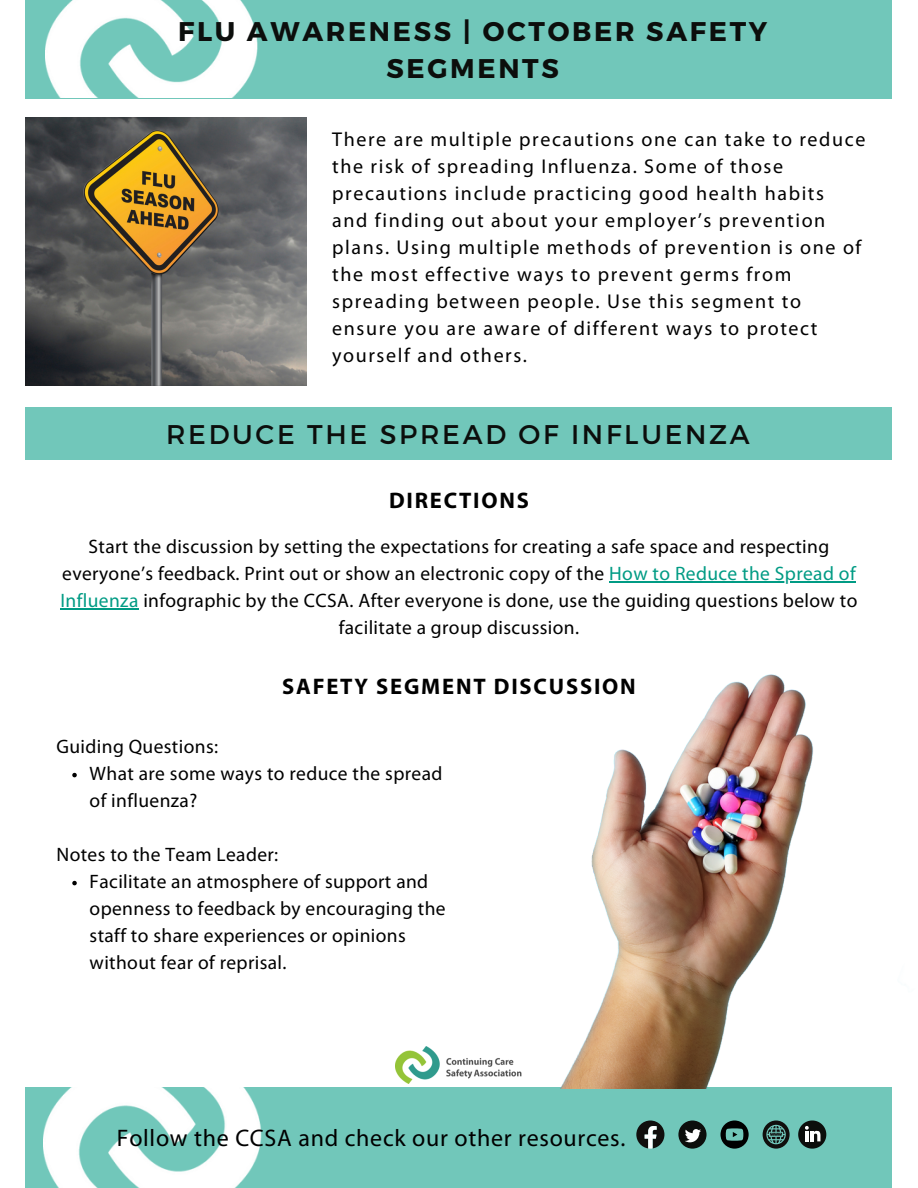
<style>
.page{position:relative;width:918px;height:1188px;background:#fff}
.page>*{position:absolute;margin:0;border:0;box-sizing:border-box;transform-origin:0 0}
.t1{font:700 27px/37.2px "Montserrat";letter-spacing:.1em;color:#0c0e0c;text-align:center}
.t2{font:27px "Montserrat";letter-spacing:.1em;color:#0c0e0c}
.t3{font:24px "Myriad Pro";letter-spacing:.03em;color:#000}
.t4{font:700 22.5px "Myriad Pro";letter-spacing:.08em;color:#000}
.t5{font:19.95px/27px "Myriad Pro";letter-spacing:.08em;color:#000}
.t6{font:19.5px/27px "Myriad Pro";letter-spacing:.02em;color:#000}
.s1{color:#009b84}
</style>
<div class="page">
<div style="left:26px;top:0;width:866px;height:98px;background:#71c7ba"></div>
<img style="left:46px;top:0;width:212px;height:98px">
<div style="left:26px;top:1087px;width:866px;height:101px;background:#71c7ba"></div>
<img style="left:43px;top:1087px;width:219px;height:101px">
<div style="left:26px;top:407px;width:866px;height:53px;background:#71c7ba"></div>
<svg style="left:636px;top:1121px;width:28px;height:28px"></svg>
<svg style="left:721px;top:1121px;width:28px;height:28px"></svg>
<svg style="left:763px;top:1121px;width:27px;height:28px"></svg>
<div style="left:678px;top:1121px;width:29px;height:28px;background:#0c0e0c;border-radius:50%"></div>
<svg style="left:685px;top:1129px;width:16px;height:13px"></svg>
<svg style="left:798px;top:1121px;width:28px;height:28px"></svg>
<img style="left:26px;top:118px;width:281px;height:268px">
<hr style="left:609px;top:581px;width:247px;height:2px;background:#009b84">
<hr style="left:61px;top:608px;width:78px;height:2px;background:#009b84">
<svg style="left:72px;top:773px;width:5px;height:4px"></svg>
<svg style="left:72px;top:881px;width:5px;height:4px"></svg>
<img style="left:395px;top:674px;width:418px;height:414px">
<p class="t1" style="left:178px;top:12px;width:591px">FLU AWARENESS | OCTOBER SAFETY<br>SEGMENTS</p>
<p class="t5" style="left:332px;top:127px;width:535px">There are multiple precautions one can take to reduce the risk of spreading Influenza. Some of those precautions include practicing good health habits<br>and finding out about your employer’s prevention plans. Using multiple methods of prevention is one of the most effective ways to prevent germs from spreading between people. Use this segment to ensure you are aware of different ways to protect yourself and others.</p>
<p class="t2" style="left:166px;top:417px;width:585px">REDUCE THE SPREAD OF INFLUENZA</p>
<p class="t4" style="left:389px;top:491px;width:141px">DIRECTIONS</p>
<p class="t6" style="left:61px;top:535px;width:798px;text-align:center">Start the discussion by setting the expectations for creating a safe space and respecting everyone’s feedback. Print out or show an electronic copy of the <span class="s1">How to Reduce the Spread of Influenza</span> infographic by the CCSA. After everyone is done, use the guiding questions below to facilitate a group discussion.</p>
<p class="t6" style="left:57px;top:734px;width:163px">Guiding Questions:</p>
<p class="t4" style="left:282px;top:677px;width:355px">SAFETY SEGMENT DISCUSSION</p>
<p class="t6" style="left:90px;top:761px;width:354px">What are some ways to reduce the spread of influenza?</p>
<p class="t6" style="left:57px;top:842px;width:223px">Notes to the Team Leader:</p>
<p class="t6" style="left:90px;top:869px;width:358px">Facilitate an atmosphere of support and openness to feedback by encouraging the staff to share experiences or opinions without fear of reprisal.</p>
<p class="t3" style="left:117px;top:1128px;width:510px">Follow the CCSA and check our other resources.</p>
</div>
